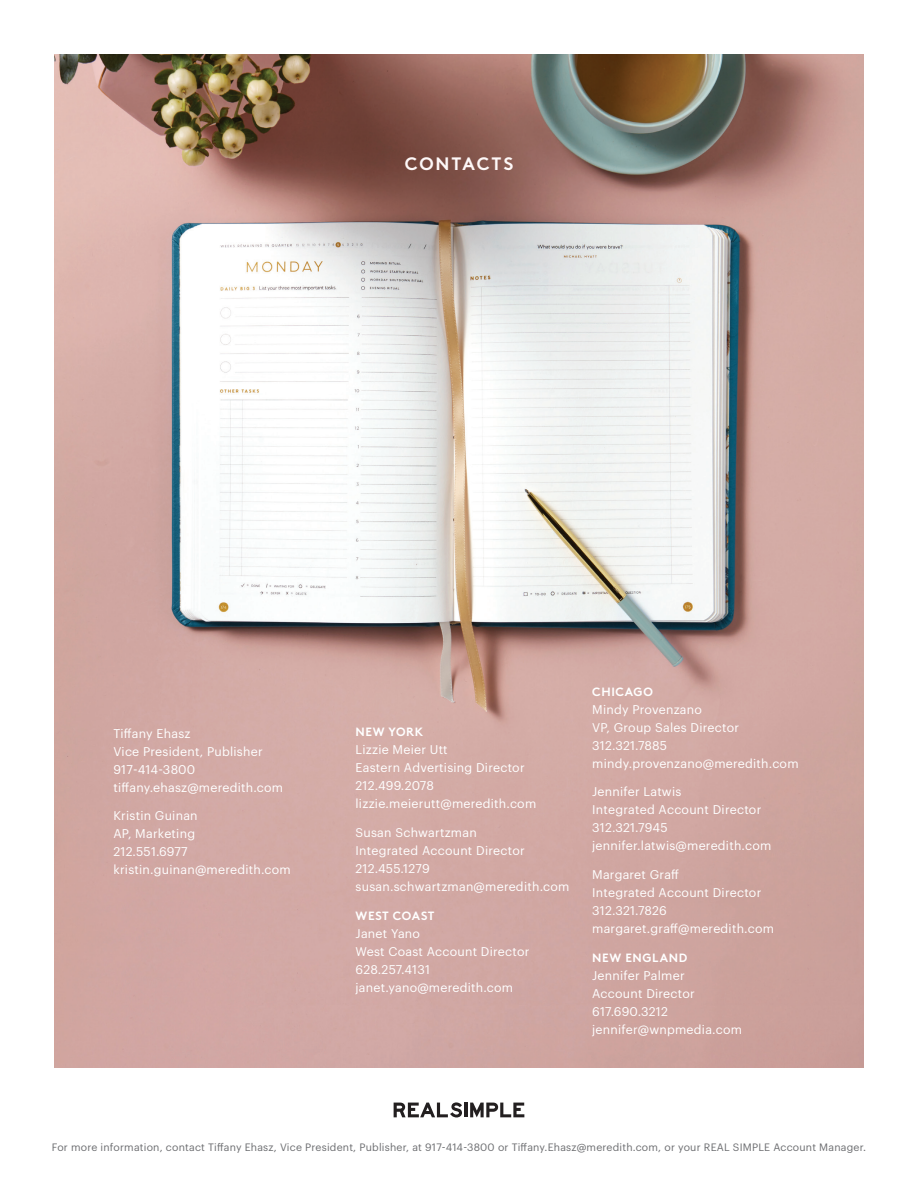
<style>
.page{position:relative;width:918px;height:1188px;background:#fff}
.page>*{position:absolute;margin:0;border:0;box-sizing:border-box;transform-origin:0 0}
.t1{font:700 18px "Brown Pro";letter-spacing:.11em;color:#fef8f8}
.t2{font:12.3px/18px "Graphik";letter-spacing:.02em;color:#fff}
.t3{font:700 12px "Brown Pro";letter-spacing:.05em;color:#fff}
.t4{font:10.5px "Graphik";letter-spacing:.02em;color:#6c6d70}
</style>
<div class="page">
<img style="left:54px;top:54px;width:810px;height:1013px">
<svg style="left:394px;top:1102px;width:68px;height:16px"></svg>
<hr style="left:464px;top:1103px;width:4px;height:14px;background:#231f20">
<svg style="left:470px;top:1103px;width:54px;height:14px"></svg>
<h1 class="t1" style="left:405px;top:149px;width:110px">CONTACTS</h1>
<p class="t2" style="left:113px;top:723px;width:171px">Tiffany Ehasz<br>Vice President, Publisher<br>917-414-3800 tiffany.ehasz@meredith.com</p>
<p class="t2" style="left:113px;top:806px;width:179px">Kristin Guinan<br>AP, Marketing<br>212.551.6977 kristin.guinan@meredith.com</p>
<p class="t3" style="left:356px;top:722px;width:69px">NEW YORK</p>
<p class="t2" style="left:356px;top:740px;width:182px">Lizzie Meier Utt<br>Eastern Advertising Director<br>212.499.2078 lizzie.meierutt@meredith.com</p>
<p class="t2" style="left:356px;top:823px;width:215px">Susan Schwartzman<br>Integrated Account Director<br>212.455.1279 susan.schwartzman@meredith.com</p>
<p class="t3" style="left:356px;top:906px;width:80px">WEST COAST</p>
<p class="t2" style="left:356px;top:923px;width:175px">Janet Yano<br>West Coast Account Director<br>628.257.4131 janet.yano@meredith.com</p>
<p class="t3" style="left:592px;top:682px;width:62px">CHICAGO</p>
<p class="t2" style="left:592px;top:699px;width:208px">Mindy Provenzano<br>VP, Group Sales Director<br>312.321.7885 mindy.provenzano@meredith.com</p>
<p class="t2" style="left:592px;top:782px;width:181px">Jennifer Latwis<br>Integrated Account Director<br>312.321.7945 jennifer.latwis@meredith.com</p>
<p class="t2" style="left:592px;top:865px;width:183px">Margaret Graff<br>Integrated Account Director<br>312.321.7826 margaret.graff@meredith.com</p>
<p class="t3" style="left:592px;top:948px;width:96px">NEW ENGLAND</p>
<p class="t2" style="left:592px;top:966px;width:151px">Jennifer Palmer<br>Account Director<br>617.690.3212 jennifer@wnpmedia.com</p>
<p class="t4" style="left:52px;top:1139px;width:816px">For more information, contact Tiffany Ehasz, Vice President, Publisher, at 917-414-3800 or Tiffany.Ehasz@meredith.com, or your REAL SIMPLE Account Manager.</p>
</div>
